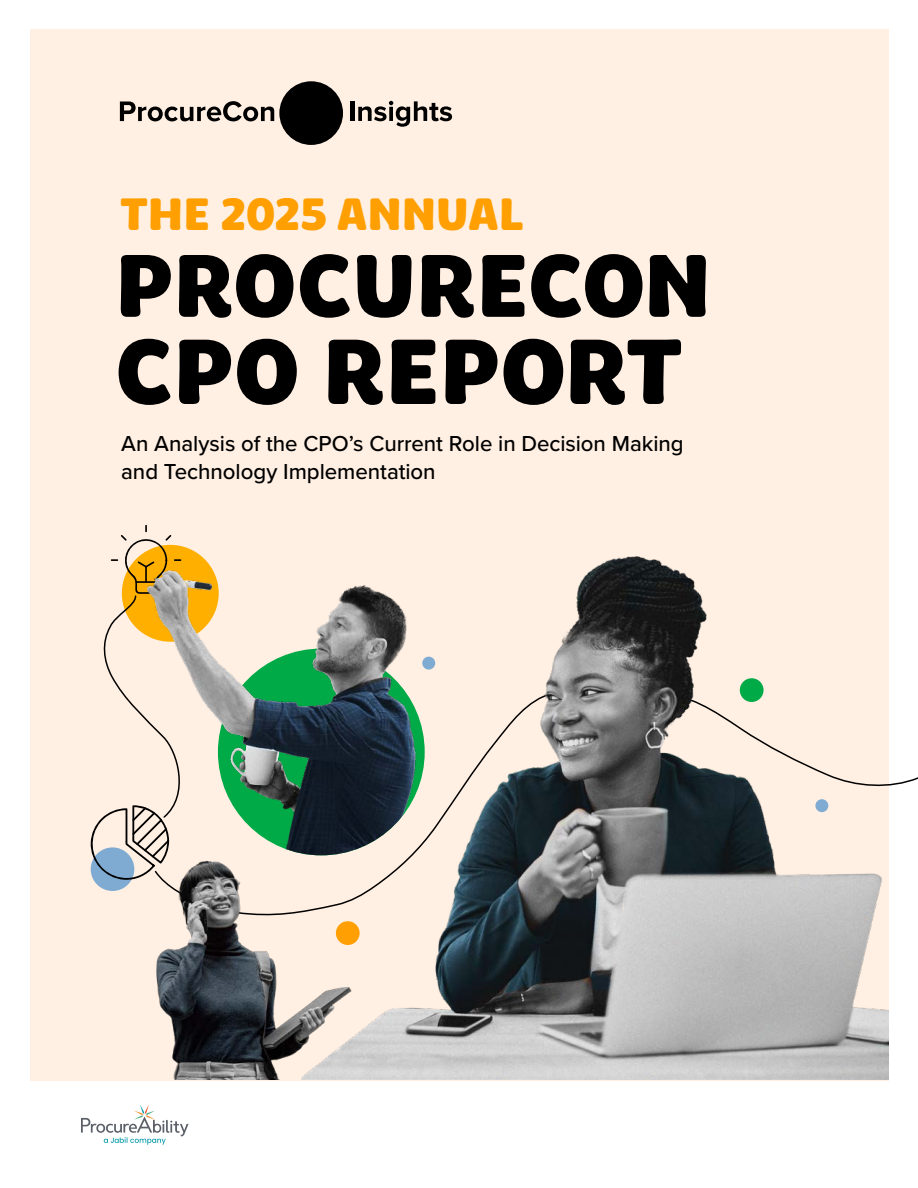
<style>
.page{position:relative;width:918px;height:1188px;background:#fff}
.page>*{position:absolute;margin:0;border:0;box-sizing:border-box;transform-origin:0 0}
.t1{font:900 94.65px "Brevia";letter-spacing:-.015em;color:#000}
.t2{font:900 90.9px "Brevia";letter-spacing:-.015em;color:#000}
.t3{font:900 46.5px "Brevia";letter-spacing:-.015em;color:#ff9f02}
.t4{font:500 22.5px/28.5px "Proxima Nova";color:#000}
</style>
<div class="page">
<div style="left:30px;top:30px;width:858px;height:1051px;background:#fff0e3"></div>
<svg style="left:120px;top:101px;width:154px;height:20px"></svg>
<div style="left:279px;top:81px;width:64px;height:64px;background:#000;border-radius:50%"></div>
<hr style="left:350px;top:101px;width:4px;height:20px;background:#000">
<svg style="left:358px;top:101px;width:94px;height:26px"></svg>
<div style="left:91px;top:847px;width:43px;height:44px;background:#7fabd2;border-radius:50%"></div>
<img style="left:190px;top:562px;width:111px;height:125px">
<svg style="left:90px;top:525px;width:100px;height:356px"></svg>
<svg style="left:153px;top:687px;width:765px;height:230px"></svg>
<img style="left:301px;top:556px;width:587px;height:524px">
<svg style="left:81px;top:1105px;width:108px;height:40px"></svg>
<img style="left:112px;top:855px;width:255px;height:224px">
<div style="left:740px;top:678px;width:24px;height:24px;background:#00aa47;border-radius:50%"></div>
<div style="left:336px;top:921px;width:24px;height:24px;background:#ff9f02;border-radius:50%"></div>
<div style="left:815px;top:799px;width:13px;height:13px;background:#7fabd2;border-radius:50%"></div>
<div style="left:422px;top:657px;width:13px;height:13px;background:#7fabd2;border-radius:50%"></div>
<h3 class="t3" style="left:120px;top:198px;width:406px">THE 2025 ANNUAL</h3>
<h2 class="t2" style="left:115px;top:253px;width:599px">PROCURECON</h2>
<h1 class="t1" style="left:115px;top:338px;width:570px">CPO REPORT</h1>
<p class="t4" style="left:121px;top:430px;width:564px">An Analysis of the CPO’s Current Role in Decision Making and Technology Implementation</p>
</div>
